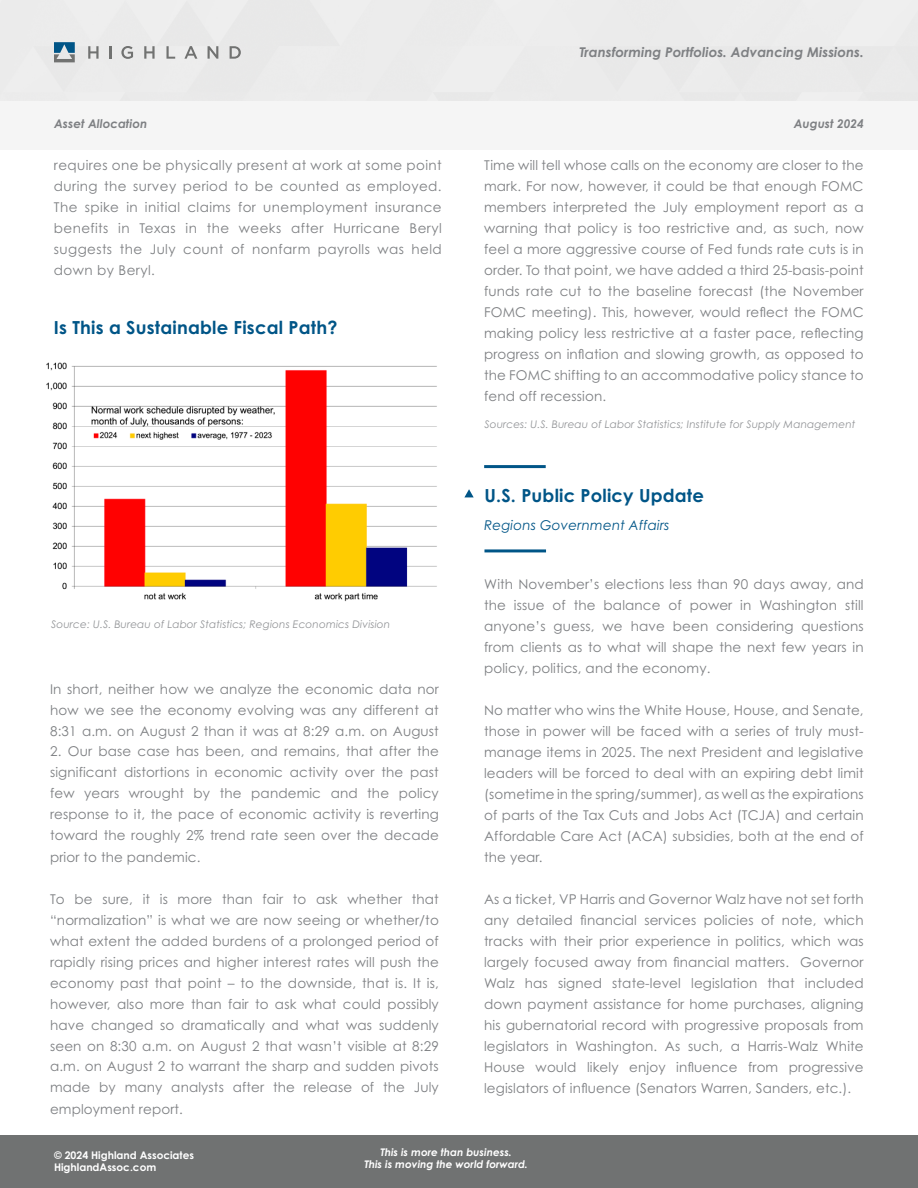
<style>
.page{position:relative;width:918px;height:1188px;background:#fff}
.page>*{position:absolute;margin:0;border:0;box-sizing:border-box;transform-origin:0 0}
.t1{font:700 18px "Century Gothic Std";letter-spacing:.01em;color:#005587}
.t2{font:13.5px/21px "Century Gothic Std";letter-spacing:.01em;color:#7e8083;text-align:justify}
.t3{font:italic 700 13.5px "Century Gothic Std";color:#7e8083}
.t4{font:italic 13.5px "Century Gothic Std";letter-spacing:.01em;color:#005587}
.t5{font:italic 700 12px "Century Gothic Std";color:#7e8083}
.t6{font:italic 10.5px "Century Gothic Std";letter-spacing:.01em;color:#939598}
.t7{font:italic 700 10.5px/12.6px "Century Gothic Std";color:#fff;text-align:center}
.t8{font:700 10.5px/12.6px "Century Gothic Std";color:#fff}
</style>
<div class="page">
<div style="left:0;top:1135px;width:918px;height:53px;background:#707272"></div>
<svg style="left:54px;top:42px;width:21px;height:20px"></svg>
<svg style="left:88px;top:46px;width:11px;height:13px"></svg>
<svg style="left:110px;top:46px;width:2px;height:13px"></svg>
<svg style="left:121px;top:46px;width:12px;height:13px"></svg>
<svg style="left:144px;top:46px;width:11px;height:13px"></svg>
<svg style="left:166px;top:46px;width:9px;height:13px"></svg>
<svg style="left:184px;top:46px;width:13px;height:13px"></svg>
<svg style="left:208px;top:46px;width:10px;height:13px"></svg>
<svg style="left:230px;top:46px;width:11px;height:13px"></svg>
<div style="left:0;top:102px;width:918px;height:48px;background:#f5f5f5"></div>
<img style="left:46px;top:362px;width:391px;height:240px">
<svg style="left:464px;top:489px;width:10px;height:8px"></svg>
<hr style="left:484px;top:465px;width:62px;height:3px;background:#005587">
<hr style="left:484px;top:549px;width:62px;height:3px;background:#005587">
<p class="t3" style="left:579px;top:44px;width:286px">Transforming Portfolios. Advancing Missions.</p>
<p class="t5" style="left:54px;top:116px;width:95px">Asset Allocation</p>
<p class="t2" style="left:54px;top:154px;width:389px">requires one be physically present at work at some point during the survey period to be counted as employed.<br>The spike in initial claims for unemployment insurance benefits in Texas in the weeks after Hurricane Beryl suggests the July count of nonfarm payrolls was held down by Beryl.</p>
<p class="t2" style="left:484px;top:154px;width:381px">Time will tell whose calls on the economy are closer to the mark. For now, however, it could be that enough FOMC members interpreted the July employment report as a warning that policy is too restrictive and, as such, now feel a more aggressive course of Fed funds rate cuts is in order. To that point, we have added a third 25-basis-point funds rate cut to the baseline forecast (the November FOMC meeting). This, however, would reflect the FOMC making policy less restrictive at a faster pace, reflecting progress on inflation and slowing growth, as opposed to the FOMC shifting to an accommodative policy stance to fend off recession.</p>
<p class="t5" style="left:794px;top:116px;width:72px">August 2024</p>
<h1 class="t1" style="left:54px;top:316px;width:285px">Is This a Sustainable Fiscal Path?</h1>
<p class="t6" style="left:484px;top:418px;width:373px">Sources: U.S. Bureau of Labor Statistics; Institute for Supply Management</p>
<h1 class="t1" style="left:484px;top:485px;width:221px">U.S. Public Policy Update</h1>
<p class="t6" style="left:51px;top:618px;width:341px">Source: U.S. Bureau of Labor Statistics; Regions Economics Division</p>
<p class="t2" style="left:50px;top:678px;width:390px">In short, neither how we analyze the economic data nor how we see the economy evolving was any different at 8:31 a.m. on August 2 than it was at 8:29 a.m. on August</p>
<p class="t2" style="left:50px;top:741px;width:390px">2. Our base case has been, and remains, that after the significant distortions in economic activity over the past few years wrought by the pandemic and the policy response to it, the pace of economic activity is reverting toward the roughly 2% trend rate seen over the decade prior to the pandemic.</p>
<p class="t2" style="left:50px;top:888px;width:390px">To be sure, it is more than fair to ask whether that “normalization” is what we are now seeing or whether/to what extent the added burdens of a prolonged period of rapidly rising prices and higher interest rates will push the economy past that point – to the downside, that is. It is, however, also more than fair to ask what could possibly have changed so dramatically and what was suddenly seen on 8:30 a.m. on August 2 that wasn’t visible at 8:29 a.m. on August 2 to warrant the sharp and sudden pivots made by many analysts after the release of the July employment report.</p>
<p class="t4" style="left:484px;top:517px;width:187px">Regions Government Affairs</p>
<p class="t2" style="left:484px;top:573px;width:381px">With November’s elections less than 90 days away, and the issue of the balance of power in Washington still anyone’s guess, we have been considering questions from clients as to what will shape the next few years in policy, politics, and the economy.</p>
<p class="t2" style="left:484px;top:699px;width:381px">No matter who wins the White House, House, and Senate, those in power will be faced with a series of truly must&shy;manage items in 2025. The next President and legislative leaders will be forced to deal with an expiring debt limit (sometime in the spring/summer), as well as the expirations of parts of the Tax Cuts and Jobs Act (TCJA) and certain Affordable Care Act (ACA) subsidies, both at the end of the year.</p>
<p class="t2" style="left:484px;top:888px;width:381px">As a ticket, VP Harris and Governor Walz have not set forth any detailed financial services policies of note, which tracks with their prior experience in politics, which was largely focused away from financial matters. Governor Walz has signed state-level legislation that included down payment assistance for home purchases, aligning his gubernatorial record with progressive proposals from legislators in Washington. As such, a Harris-Walz White House would likely enjoy influence from progressive legislators of influence (Senators Warren, Sanders, etc.).</p>
<p class="t8" style="left:54px;top:1149px;width:142px">© 2024 Highland Associates<br>HighlandAssoc.com</p>
<p class="t7" style="left:364px;top:1146px;width:165px">This is more than business.<br>This is moving the world forward.</p>
</div>
